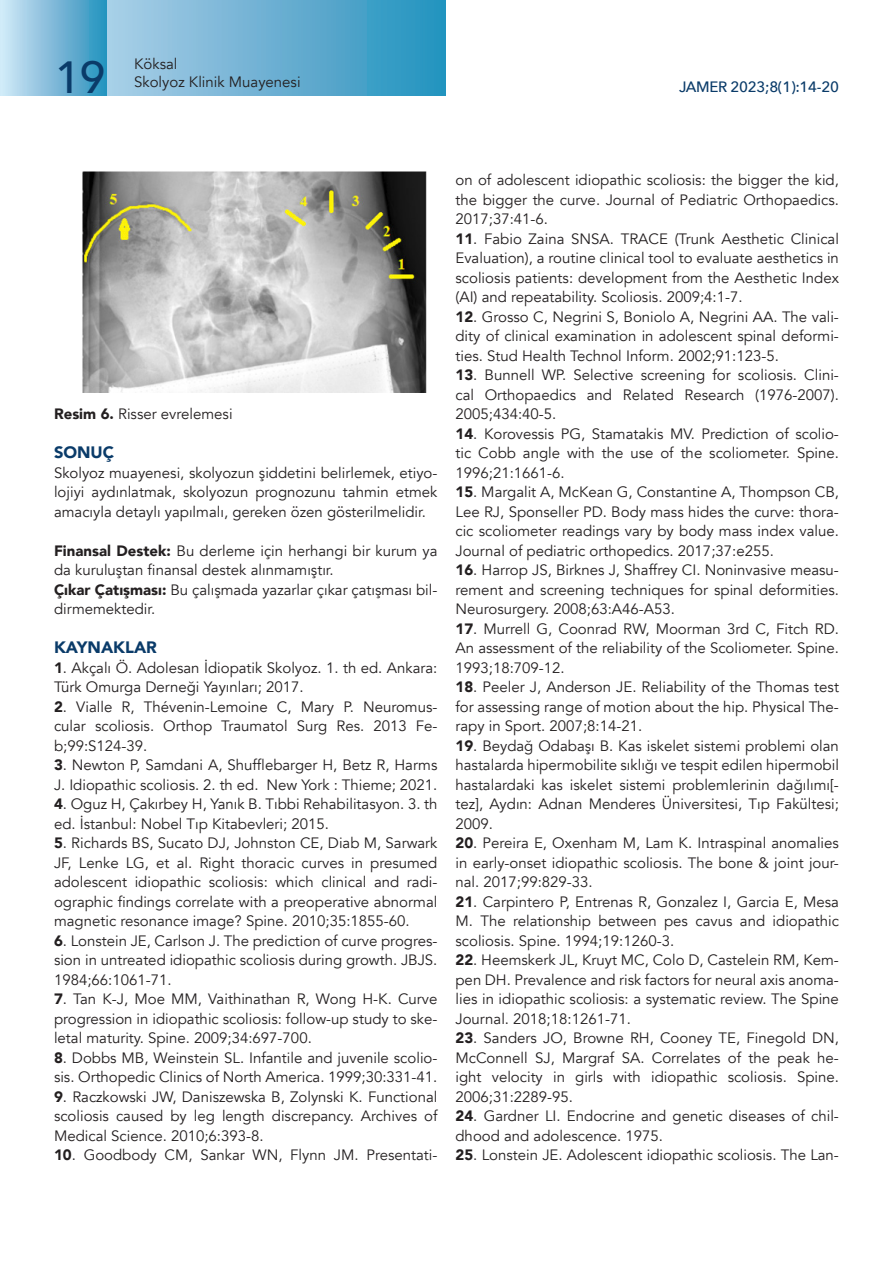
<style>
.page{position:relative;width:893px;height:1263px;background:#fff}
.page>*{position:absolute;margin:0;border:0;box-sizing:border-box;transform-origin:0 0}
.t1{font:500 45px "Avenir";color:#0a3b69}
.başlık{font:900 16.5px "Avenir";color:#0a3b69}
.metin{font:15px/19.5px "Avenir";color:#231f20;text-align:justify}
.t2{font:500 15px "Avenir Next";letter-spacing:-.02em;color:#0a3b69}
.s1{font-weight:900}
</style>
<div class="page">
<svg style="left:0;top:0;width:446px;height:95px;background:#69b0d2"></svg>
<div style="left:1px;top:0;width:106px;height:95px;background:linear-gradient(to right,#d4e7f7,#2891bd)"></div>
<img style="left:82px;top:171px;width:345px;height:222px">
<h1 class="t1" style="left:55px;top:38px;width:52px">19</h1>
<p class="metin" style="left:134px;top:55px;width:45px">Köksal</p>
<p class="metin" style="left:134px;top:73px;width:168px">Skolyoz Klinik Muayenesi</p>
<p class="t2" style="left:679px;top:74px;width:161px">JAMER 2023;8(1):14-20</p>
<p class="metin" style="left:54px;top:404px;width:180px"><span class="s1">Resim 6.</span> Risser evrelemesi</p>
<p class="başlık" style="left:54px;top:438px;width:62px">SONUÇ</p>
<p class="metin" style="left:54px;top:463px;width:385px">Skolyoz muayenesi, skolyozun şiddetini belirlemek, etiyo&shy;lojiyi aydınlatmak, skolyozun prognozunu tahmin etmek amacıyla detaylı yapılmalı, gereken özen gösterilmelidir.</p>
<p class="metin" style="left:54px;top:541px;width:385px"><span class="s1">Finansal Destek:</span> Bu derleme için herhangi bir kurum ya da kuruluştan finansal destek alınmamıştır.</p>
<p class="metin" style="left:54px;top:580px;width:385px"><span class="s1">Çıkar Çatışması:</span> Bu çalışmada yazarlar çıkar çatışması bil&shy;dirmemektedir.</p>
<p class="başlık" style="left:54px;top:633px;width:104px">KAYNAKLAR</p>
<p class="metin" style="left:54px;top:658px;width:385px"><span class="s1">1</span>. Akçalı Ö. Adolesan İdiopatik Skolyoz. 1. th ed. Ankara:<br>Türk Omurga Derneği Yayınları; 2017.</p>
<p class="metin" style="left:54px;top:697px;width:385px"><span class="s1">2</span>. Vialle R, Thévenin-Lemoine C, Mary P. Neuromus&shy;cular scoliosis. Orthop Traumatol Surg Res. 2013 Fe&shy;b;99:S124-39.</p>
<p class="metin" style="left:54px;top:755px;width:385px"><span class="s1">3</span>. Newton P, Samdani A, Shufflebarger H, Betz R, Harms<br>J. Idiopathic scoliosis. 2. th ed. New York : Thieme; 2021.</p>
<p class="metin" style="left:54px;top:794px;width:385px"><span class="s1">4</span>. Oguz H, Çakırbey H, Yanık B. Tıbbi Rehabilitasyon. 3. th ed. İstanbul: Nobel Tıp Kitabevleri; 2015.</p>
<p class="metin" style="left:54px;top:833px;width:385px"><span class="s1">5</span>. Richards BS, Sucato DJ, Johnston CE, Diab M, Sarwark JF, Lenke LG, et al. Right thoracic curves in presumed adolescent idiopathic scoliosis: which clinical and radi&shy;ographic findings correlate with a preoperative abnormal magnetic resonance image? Spine. 2010;35:1855-60.</p>
<p class="metin" style="left:54px;top:931px;width:385px"><span class="s1">6</span>. Lonstein JE, Carlson J. The prediction of curve progres&shy;sion in untreated idiopathic scoliosis during growth. JBJS.<br>1984;66:1061-71.</p>
<p class="metin" style="left:54px;top:989px;width:385px"><span class="s1">7</span>. Tan K-J, Moe MM, Vaithinathan R, Wong H-K. Curve progression in idiopathic scoliosis: follow-up study to ske&shy;letal maturity. Spine. 2009;34:697-700.</p>
<p class="metin" style="left:54px;top:1048px;width:385px"><span class="s1">8</span>. Dobbs MB, Weinstein SL. Infantile and juvenile scolio&shy;sis. Orthopedic Clinics of North America. 1999;30:331-41.</p>
<p class="metin" style="left:54px;top:1087px;width:385px"><span class="s1">9</span>. Raczkowski JW, Daniszewska B, Zolynski K. Functional scoliosis caused by leg length discrepancy. Archives of Medical Science. 2010;6:393-8.</p>
<p class="metin" style="left:54px;top:1145px;width:385px"><span class="s1">10</span>. Goodbody CM, Sankar WN, Flynn JM. Presentati-</p>
<p class="metin" style="left:455px;top:170px;width:385px">on of adolescent idiopathic scoliosis: the bigger the kid, the bigger the curve. Journal of Pediatric Orthopaedics.<br>2017;37:41-6.</p>
<p class="metin" style="left:455px;top:229px;width:385px"><span class="s1">11</span>. Fabio Zaina SNSA. TRACE (Trunk Aesthetic Clinical Evaluation), a routine clinical tool to evaluate aesthetics in scoliosis patients: development from the Aesthetic Index (AI) and repeatability. Scoliosis. 2009;4:1-7.</p>
<p class="metin" style="left:455px;top:307px;width:385px"><span class="s1">12</span>. Grosso C, Negrini S, Boniolo A, Negrini AA. The vali&shy;dity of clinical examination in adolescent spinal deformi&shy;ties. Stud Health Technol Inform. 2002;91:123-5.</p>
<p class="metin" style="left:455px;top:365px;width:385px"><span class="s1">13</span>. Bunnell WP. Selective screening for scoliosis. Clini&shy;cal Orthopaedics and Related Research (1976-2007).<br>2005;434:40-5.</p>
<p class="metin" style="left:455px;top:424px;width:385px"><span class="s1">14</span>. Korovessis PG, Stamatakis MV. Prediction of scolio&shy;tic Cobb angle with the use of the scoliometer. Spine.<br>1996;21:1661-6.</p>
<p class="metin" style="left:455px;top:482px;width:385px"><span class="s1">15</span>. Margalit A, McKean G, Constantine A, Thompson CB, Lee RJ, Sponseller PD. Body mass hides the curve: thora&shy;cic scoliometer readings vary by body mass index value.<br>Journal of pediatric orthopedics. 2017;37:e255.</p>
<p class="metin" style="left:455px;top:560px;width:385px"><span class="s1">16</span>. Harrop JS, Birknes J, Shaffrey CI. Noninvasive measu&shy;rement and screening techniques for spinal deformities.<br>Neurosurgery. 2008;63:A46-A53.</p>
<p class="metin" style="left:455px;top:619px;width:385px"><span class="s1">17</span>. Murrell G, Coonrad RW, Moorman 3rd C, Fitch RD.<br>An assessment of the reliability of the Scoliometer. Spine.<br>1993;18:709-12.</p>
<p class="metin" style="left:455px;top:677px;width:385px"><span class="s1">18</span>. Peeler J, Anderson JE. Reliability of the Thomas test for assessing range of motion about the hip. Physical The&shy;rapy in Sport. 2007;8:14-21.</p>
<p class="metin" style="left:455px;top:736px;width:385px"><span class="s1">19</span>. Beydağ Odabaşı B. Kas iskelet sistemi problemi olan hastalarda hipermobilite sıklığı ve tespit edilen hipermobil hastalardaki kas iskelet sistemi problemlerinin dağılımı[- tez], Aydın: Adnan Menderes Üniversitesi, Tıp Fakültesi; 2009.</p>
<p class="metin" style="left:455px;top:833px;width:385px"><span class="s1">20</span>. Pereira E, Oxenham M, Lam K. Intraspinal anomalies in early-onset idiopathic scoliosis. The bone &amp; joint jour&shy;nal. 2017;99:829-33.</p>
<p class="metin" style="left:455px;top:892px;width:385px"><span class="s1">21</span>. Carpintero P, Entrenas R, Gonzalez I, Garcia E, Mesa M. The relationship between pes cavus and idiopathic scoliosis. Spine. 1994;19:1260-3.</p>
<p class="metin" style="left:455px;top:950px;width:385px"><span class="s1">22</span>. Heemskerk JL, Kruyt MC, Colo D, Castelein RM, Kem&shy;pen DH. Prevalence and risk factors for neural axis anoma&shy;lies in idiopathic scoliosis: a systematic review. The Spine Journal. 2018;18:1261-71.</p>
<p class="metin" style="left:455px;top:1028px;width:385px"><span class="s1">23</span>. Sanders JO, Browne RH, Cooney TE, Finegold DN, McConnell SJ, Margraf SA. Correlates of the peak he&shy;ight velocity in girls with idiopathic scoliosis. Spine.<br>2006;31:2289-95.</p>
<p class="metin" style="left:455px;top:1106px;width:385px"><span class="s1">24</span>. Gardner LI. Endocrine and genetic diseases of chil&shy;dhood and adolescence. 1975.</p>
<p class="metin" style="left:455px;top:1145px;width:385px"><span class="s1">25</span>. Lonstein JE. Adolescent idiopathic scoliosis. The Lan-</p>
</div>
